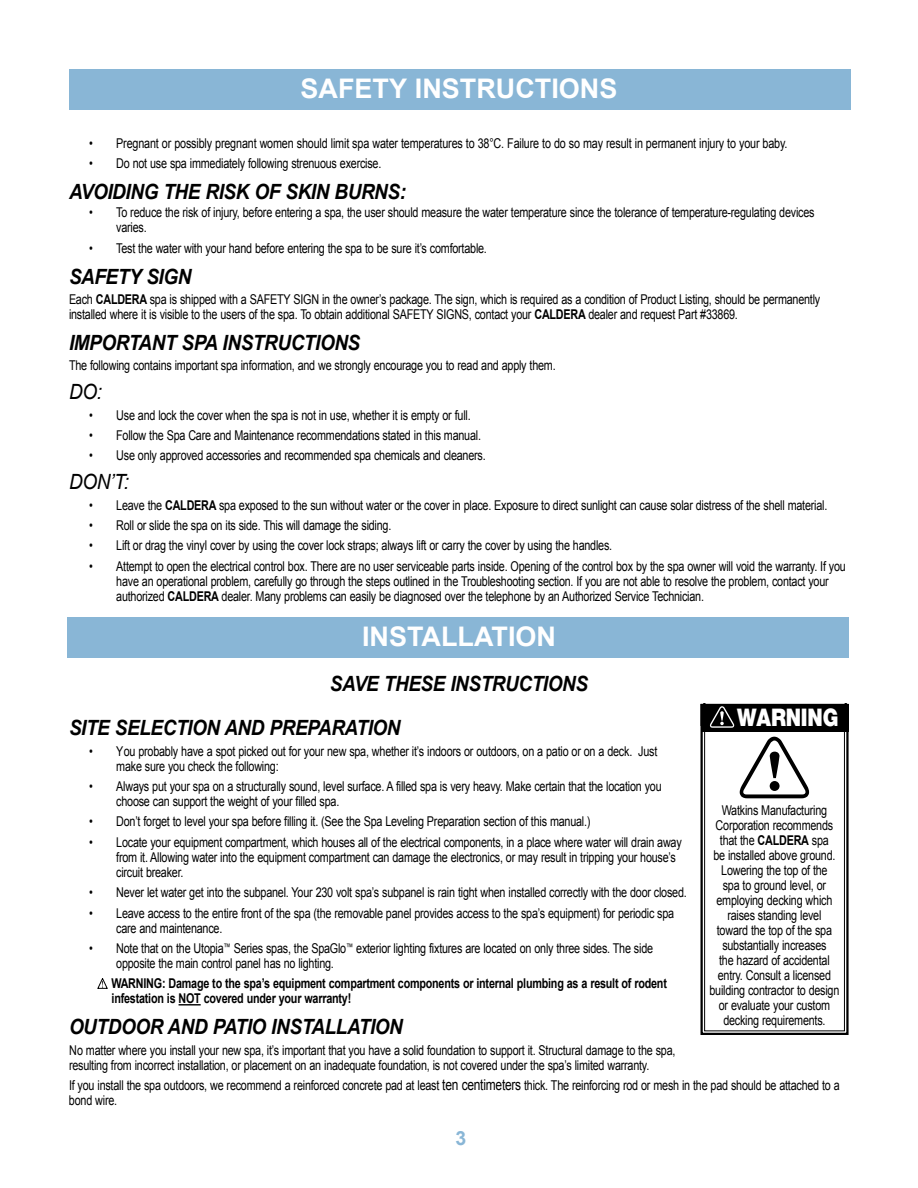
<style>
.page{position:relative;width:918px;height:1188px;background:#fff}
.page>*{position:absolute;margin:0;border:0;box-sizing:border-box;transform-origin:0 0}
.t1{font:700 27px "Arial";color:#fff}
.t2{font:900 24.3px "Helvetica Neue";letter-spacing:-.01em;color:#fff;scale:.83 1}
.t3{font:italic 700 21px "Arial";letter-spacing:-.02em;color:#000;scale:.9 1}
.t4{font:italic 21px "Arial";color:#000;scale:.9 1}
.t5{font:700 19.5px "Arial";color:#89b6d6}
.t6{font:900 13.95px "Helvetica Neue";letter-spacing:-.01em;color:#fff;scale:.83 1}
.t7{font:13.5px/15px "Arial";letter-spacing:-.02em;color:#000;scale:.8 1}
.t8{font:700 13.5px/15px "Arial";letter-spacing:-.02em;color:#000;scale:.8 1}
.s1{font-weight:700}
.s2{font-size:15px}
</style>
<div class="page">
<hr style="left:179px;top:1004px;width:22px;height:2px;background:#000">
<svg style="left:98px;top:978px;width:10px;height:10px"></svg>
<svg style="left:700px;top:703px;width:149px;height:332px"></svg>
<div style="left:704px;top:708px;width:141px;height:323px;border:1px solid #000"></div>
<div style="left:702px;top:704px;width:147px;height:27px;background:#000"></div>
<svg style="left:703px;top:706px;width:144px;height:93px"></svg>
<div style="left:69px;top:69px;width:781px;height:41px;background:#89b6d6"></div>
<div style="left:68px;top:617px;width:781px;height:41px;background:#89b6d6"></div>
<h1 class="t1" style="left:301px;top:70px;width:318px">SAFETY INSTRU CTIONS</h1>
<p class="t7" style="left:89px;top:136px;width:874px">• Pregnant or possibly pregnant women should limit spa water temperatures to 38°C. Failure to do so may result in permanent injury to your baby.</p>
<p class="t7" style="left:89px;top:156px;width:367px">• Do not use spa immediately following strenuous exercise.</p>
<h3 class="t3" style="left:69px;top:178px;width:27px">AVOIDING</h3>
<h3 class="t3" style="left:163px;top:178px;width:15px">THE</h3>
<h3 class="t3" style="left:206px;top:178px;width:159px">RISK OF SKINBURNS</h3>
<h3 class="t3" style="left:400px;top:178px;width:8px">:</h3>
<p class="t7" style="left:116px;top:205px;width:874px;text-indent:-27px">• To reduce the risk of injury, before entering a spa, the user should measure the water temperature since the tolerance of temperature-regulating devices varies.</p>
<p class="t7" style="left:89px;top:241px;width:499px">• Test the water with your hand before entering the spa to be sure it’s comfortable.</p>
<h3 class="t3" style="left:69px;top:262px;width:138px">SAFETY SIGN</h3>
<p class="t7" style="left:69px;top:292px;width:941px">Each <span class="s1">Caldera</span> spa is shipped with a SAFETY SIGN in the owner’s package. The sign, which is required as a condition of Product Listing, should be permanently installed where it is visible to the users of the spa. To obtain additional SAFETY SIGNS, contact your <span class="s1">Caldera</span> dealer and request Part #33869.</p>
<h3 class="t3" style="left:69px;top:329px;width:21px">IMPORTANT</h3>
<h3 class="t3" style="left:182px;top:329px;width:14px">SPA</h3>
<h3 class="t3" style="left:223px;top:329px;width:14px">INSTRUCTIONS</h3>
<p class="t7" style="left:69px;top:358px;width:610px">The following contains important spa information, and we strongly encourage you to read and apply them.</p>
<h3 class="t4" style="left:69px;top:378px;width:38px">DO:</h3>
<p class="t7" style="left:89px;top:407px;width:478px">• Use and lock the cover when the spa is not in use, whether it is empty or full.</p>
<p class="t7" style="left:89px;top:428px;width:491px">• Follow the Spa Care and Maintenance recommendations stated in this manual.</p>
<p class="t7" style="left:89px;top:448px;width:497px">• Use only approved accessories and recommended spa chemicals and cleaners.</p>
<h3 class="t4" style="left:69px;top:468px;width:68px">Don’t:</h3>
<p class="t7" style="left:89px;top:497px;width:924px">• Leave the <span class="s1">Caldera</span> spa exposed to the sun without water or the cover in place. Exposure to direct sunlight can cause solar distress of the shell material.</p>
<p class="t7" style="left:89px;top:518px;width:379px">• Roll or slide the spa on its side. This will damage the siding.</p>
<p class="t7" style="left:89px;top:538px;width:655px">• Lift or drag the vinyl cover by using the cover lock straps; always lift or carry the cover by using the handles.</p>
<p class="t7" style="left:116px;top:559px;width:914px;text-indent:-27px">• Attempt to open the electrical control box. There are no user serviceable parts inside. Opening of the control box by the spa owner will void the warranty. If you have an operational problem, carefully go through the steps outlined in the Troubleshooting section. If you are not able to resolve the problem, contact your authorized <span class="s1">Caldera</span> dealer. Many problems can easily be diagnosed over the telephone by an Authorized Service Technician.</p>
<h1 class="t1" style="left:362px;top:619px;width:79px">INSTALLA</h1>
<h1 class="t1" style="left:492px;top:619px;width:66px">TION</h1>
<h3 class="t3" style="left:330px;top:669px;width:288px">SAVE THESE INSTRUCTIONS</h3>
<h3 class="t3" style="left:69px;top:714px;width:251px">SITE SELECTION AND PREPARATION</h3>
<p class="t7" style="left:116px;top:743px;width:678px;text-indent:-27px">• You probably have a spot picked out for your new spa, whether it’s indoors or outdoors, on a patio or on a deck. Just make sure you check the following:</p>
<p class="t7" style="left:116px;top:779px;width:683px;text-indent:-27px">• Always put your spa on a structurally sound, level surface. A filled spa is very heavy. Make certain that the location you choose can support the weight of your filled spa.</p>
<p class="t7" style="left:89px;top:814px;width:628px">• Don’t forget to level your spa before filling it. (See the Spa Leveling Preparation section of this manual.)</p>
<p class="t7" style="left:116px;top:835px;width:708px;text-indent:-27px">• Locate your equipment compartment, which houses all of the electrical components, in a place where water will drain away from it. Allowing water into the equipment compartment can damage the electronics, or may result in tripping your house’s circuit breaker.</p>
<p class="t7" style="left:89px;top:885px;width:748px">• Never let water get into the subpanel. Your 230 volt spa’s subpanel is rain tight when installed correctly with the door closed.</p>
<p class="t7" style="left:116px;top:905px;width:699px;text-indent:-27px">• Leave access to the entire front of the spa (the removable panel provides access to the spa’s equipment) for periodic spa care and maintenance.</p>
<p class="t7" style="left:116px;top:941px;width:673px;text-indent:-27px">• Note that on the Utopia<sup>™</sup> Series spas, the SpaGlo<sup>™</sup> exterior lighting fixtures are located on only three sides. The side opposite the main control panel has no lighting.</p>
<p class="t8" style="left:111px;top:977px;width:696px">WARNING: Damage to the spa’s equipment compartment components or internal plumbing as a result of rodent infestation is NOT covered under your warranty!</p>
<h3 class="t3" style="left:69px;top:1013px;width:32px">OUTDOOR</h3>
<h3 class="t3" style="left:168px;top:1013px;width:16px">AND</h3>
<h3 class="t3" style="left:213px;top:1013px;width:25px">PATIO</h3>
<h3 class="t3" style="left:271px;top:1013px;width:20px">INSTALLATION</h3>
<p class="t7" style="left:69px;top:1043px;width:760px">No matter where you install your new spa, it’s important that you have a solid foundation to support it. Structural damage to the spa, resulting from incorrect installation, or placement on an inadequate foundation, is not covered under the spa’s limited warranty.</p>
<p class="t7" style="left:69px;top:1078px;width:965px">If you install the spa outdoors, we recommend a reinforced concrete pad at least <span class="s2">ten centimeters</span> thick. The reinforcing rod or mesh in the pad should be attached to a bond wire.</p>
<h2 class="t2" style="left:737px;top:703px;width:123px">WARNING</h2>
<p class="t6" style="left:753px;top:714px;width:71px">WARNING</p>
<p class="t7" style="left:709px;top:803px;width:164px;text-align:center">Watkins Manufacturing<br>Corporation recommends that the <span class="s1">Caldera</span> spa<br>be installed above ground.<br>Lowering the top of the<br>spa to ground level, or employing decking which raises standing level<br>toward the top of the spa substantially increases<br>the hazard of accidental entry. Consult a licensed building contractor to design or evaluate your custom decking requirements.</p>
<h3 class="t5" style="left:456px;top:1125px;width:12px">3</h3>
</div>
